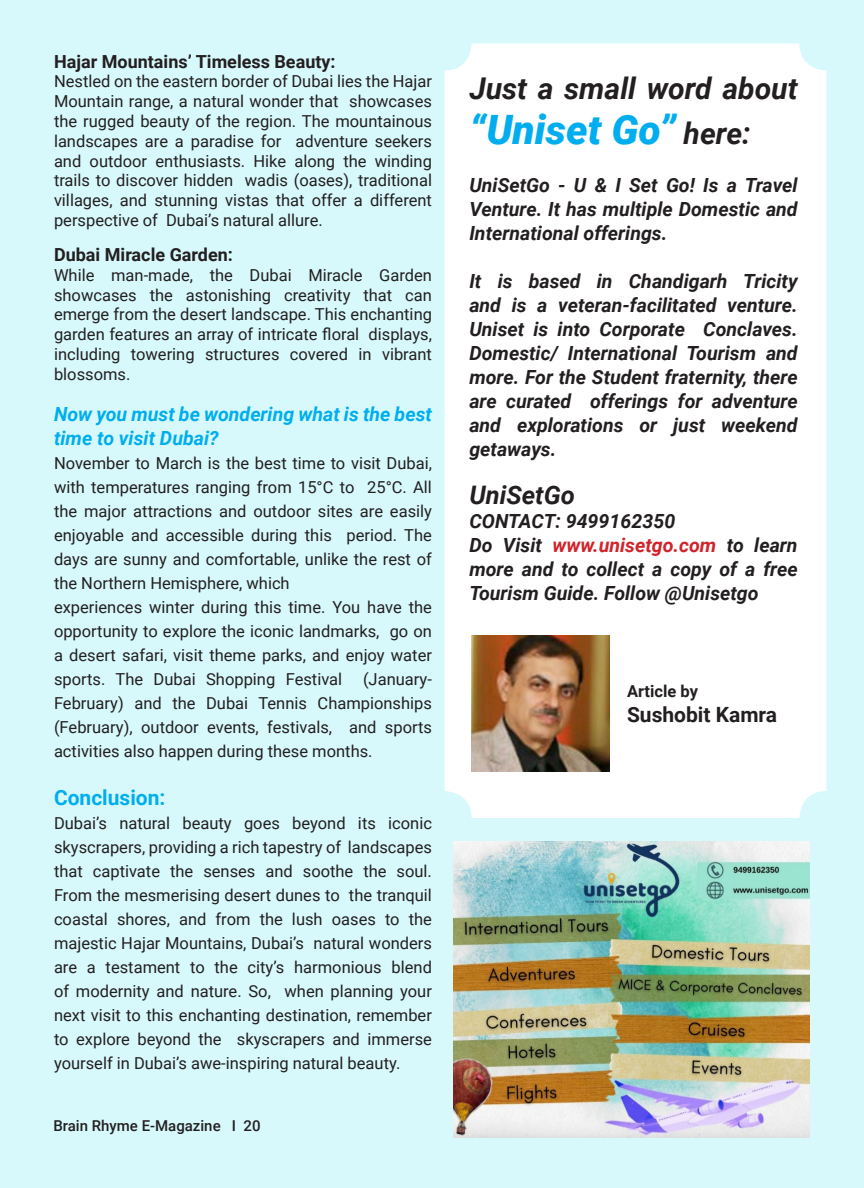
<style>
.page{position:relative;width:864px;height:1188px;background:#d7f9fc}
.page>*{position:absolute;margin:0;border:0;box-sizing:border-box;transform-origin:0 0}
.t1{font:italic 900 40.5px "Roboto";color:#00aeef}
.t2{font:italic 700 30px "Roboto";color:#231f20}
.t3{font:italic 700 25.5px "Roboto";color:#231f20}
.t4{font:700 21px "Roboto";color:#231f20}
.t5{font:700 21px "Roboto";color:#00aeef}
.t6{font:italic 700 19.5px/24px "Roboto";color:#231f20;text-align:justify}
.t7{font:italic 700 19.5px/24px "Roboto";color:#00aeef}
.t8{font:700 18px "Roboto";color:#231f20}
.t9{font:16.5px/24px "Roboto";color:#231f20;text-align:justify}
.t10{font:700 16.5px "Roboto";color:#231f20}
.t11{font:500 15px "Roboto";color:#231f20}
.s1{font-weight:700;font-size:30px;color:#231f20}
.s2{color:#d1232a}
</style>
<div class="page">
<div style="left:445px;top:44px;width:381px;height:774px;background:#fff;border-radius:27px"></div>
<img style="left:471px;top:635px;width:138px;height:137px">
<img style="left:453px;top:842px;width:357px;height:295px">
<p class="t8" style="left:54px;top:48px;width:283px">Hajar Mountains’ Timeless Beauty:</p>
<p class="t9" style="left:54px;top:71px;width:380px;line-height:19.8px">Nestled on the eastern border of Dubai lies the Hajar Mountain range, a natural wonder that showcases the rugged beauty of the region. The mountainous landscapes are a paradise for adventure seekers and outdoor enthusiasts. Hike along the winding trails to discover hidden wadis (oases), traditional villages, and stunning vistas that offer a different perspective of Dubai’s natural allure.</p>
<p class="t8" style="left:54px;top:242px;width:181px">Dubai Miracle Garden:</p>
<p class="t9" style="left:54px;top:264px;width:380px;line-height:19.8px">While man-made, the Dubai Miracle Garden showcases the astonishing creativity that can emerge from the desert landscape. This enchanting garden features an array of intricate floral displays, including towering structures covered in vibrant blossoms.</p>
<p class="t7" style="left:54px;top:401px;width:380px">Now you must be wondering what is the best time to visit Dubai?</p>
<p class="t9" style="left:54px;top:451px;width:380px;text-align:left">November to March is the best time to visit Dubai, with temperatures ranging from 15°C to 25°C. All the major attractions and outdoor sites are easily enjoyable and accessible during this period. The days are sunny and comfortable, unlike the rest of the Northern Hemisphere, which<br>experiences winter during this time. You have the opportunity to explore the iconic landmarks, go on a desert safari, visit theme parks, and enjoy water sports. The Dubai Shopping Festival</p>
<p class="t9" style="left:54px;top:667px;width:380px;text-indent:309px">(January-February) and the Dubai Tennis Championships (February), outdoor events, festivals, and sports activities also happen during these months.</p>
<p class="t5" style="left:54px;top:783px;width:113px">Conclusion:</p>
<p class="t9" style="left:54px;top:811px;width:380px">Dubai’s natural beauty goes beyond its iconic skyscrapers, providing a rich tapestry of landscapes that captivate the senses and soothe the soul.<br>From the mesmerising desert dunes to the tranquil coastal shores, and from the lush oases to the majestic Hajar Mountains, Dubai’s natural wonders are a testament to the city’s harmonious blend of modernity and nature. So, when planning your next visit to this enchanting destination, remember to explore beyond the skyscrapers and immerse yourself in Dubai’s awe-inspiring natural beauty.</p>
<p class="t11" style="left:53px;top:1115px;width:209px">Brain Rhyme E-Magazine I 20</p>
<h2 class="t2" style="left:469px;top:68px;width:330px">Just a small word about</h2>
<h1 class="t1" style="left:469px;top:102px;width:283px">“Uniset Go” <span class="s1">here:</span></h1>
<p class="t6" style="left:469px;top:173px;width:330px">UniSetGo - U &amp; I Set Go! Is a Travel Venture. It has multiple Domestic and International offerings.</p>
<p class="t6" style="left:469px;top:269px;width:330px">It is based in Chandigarh Tricity and is a veteran-facilitated venture.<br>Uniset is into Corporate Conclaves.<br>Domestic/ International Tourism and more. For the Student fraternity, there are curated offerings for adventure and explorations or just weekend getaways.</p>
<h3 class="t3" style="left:469px;top:477px;width:107px">UniSetGo</h3>
<p class="t6" style="left:469px;top:509px;width:330px;text-align:left">CONTACT: 9499162350<br>Do Visit <span class="s2">www.unisetgo.com</span> to learn more and to collect a copy of a free<br>Tourism Guide. Follow @Unisetgo</p>
<p class="t10" style="left:627px;top:679px;width:72px">Article by</p>
<p class="t4" style="left:627px;top:700px;width:152px">Sushobit Kamra</p>
</div>
